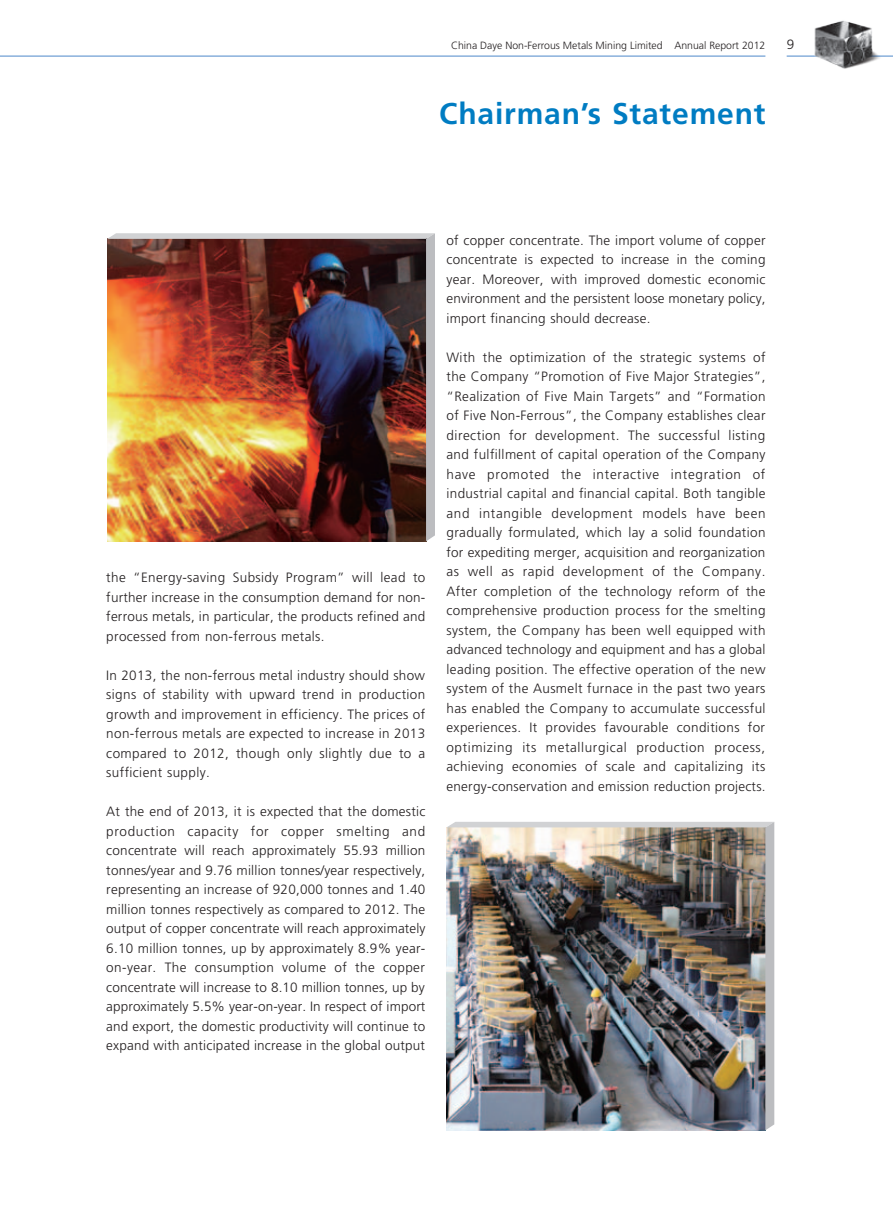
<style>
.page{position:relative;width:893px;height:1212px;background:#fff}
.page>*{position:absolute;margin:0;border:0;box-sizing:border-box;transform-origin:0 0}
.t1{font:700 30px "Frutiger LT Std";letter-spacing:.03em;color:#007cc2}
.t2{font:300 13.5px/19.5px "Frutiger LT Std";letter-spacing:.02em;color:#231f20;text-align:justify}
.t3{font:300 10.5px "Frutiger LT Std";color:#231f20}
</style>
<div class="page">
<hr style="left:0;top:55px;width:765px;height:2px;background:#89b0dc">
<hr style="left:787px;top:55px;width:106px;height:2px;background:#89b0dc">
<img style="left:810px;top:20px;width:77px;height:49px">
<img style="left:107px;top:233px;width:328px;height:309px">
<img style="left:446px;top:822px;width:328px;height:308px">
<p class="t3" style="left:451px;top:40px;width:316px">China Daye Non-Ferrous Metals Mining Limited Annual Report 2012</p>
<p class="t2" style="left:787px;top:35px;width:9px">9</p>
<h1 class="t1" style="left:439px;top:96px;width:328px">Chairman’s Statement</h1>
<p class="t2" style="left:106px;top:568px;width:321px">the “Energy-saving Subsidy Program” will lead to further increase in the consumption demand for non&shy;ferrous metals, in particular, the products refined and processed from non-ferrous metals.</p>
<p class="t2" style="left:106px;top:665px;width:321px">In 2013, the non-ferrous metal industry should show signs of stability with upward trend in production growth and improvement in efficiency. The prices of non-ferrous metals are expected to increase in 2013 compared to 2012, though only slightly due to a sufficient supply.</p>
<p class="t2" style="left:106px;top:802px;width:321px">At the end of 2013, it is expected that the domestic production capacity for copper smelting and concentrate will reach approximately 55.93 million tonnes/year and 9.76 million tonnes/year respectively, representing an increase of 920,000 tonnes and 1.40 million tonnes respectively as compared to 2012. The output of copper concentrate will reach approximately 6.10 million tonnes, up by approximately 8.9% year&shy;on-year. The consumption volume of the copper concentrate will increase to 8.10 million tonnes, up by approximately 5.5% year-on-year. In respect of import and export, the domestic productivity will continue to expand with anticipated increase in the global output</p>
<p class="t2" style="left:446px;top:231px;width:321px">of copper concentrate. The import volume of copper concentrate is expected to increase in the coming year. Moreover, with improved domestic economic environment and the persistent loose monetary policy, import financing should decrease.</p>
<p class="t2" style="left:446px;top:348px;width:321px">With the optimization of the strategic systems of the Company “Promotion of Five Major Strategies”, “Realization of Five Main Targets” and “Formation of Five Non-Ferrous”, the Company establishes clear direction for development. The successful listing and fulfillment of capital operation of the Company have promoted the interactive integration of industrial capital and financial capital. Both tangible and intangible development models have been gradually formulated, which lay a solid foundation for expediting merger, acquisition and reorganization as well as rapid development of the Company.<br>After completion of the technology reform of the comprehensive production process for the smelting system, the Company has been well equipped with advanced technology and equipment and has a global leading position. The effective operation of the new system of the Ausmelt furnace in the past two years has enabled the Company to accumulate successful experiences. It provides favourable conditions for optimizing its metallurgical production process, achieving economies of scale and capitalizing its energy-conservation and emission reduction projects.</p>
</div>
